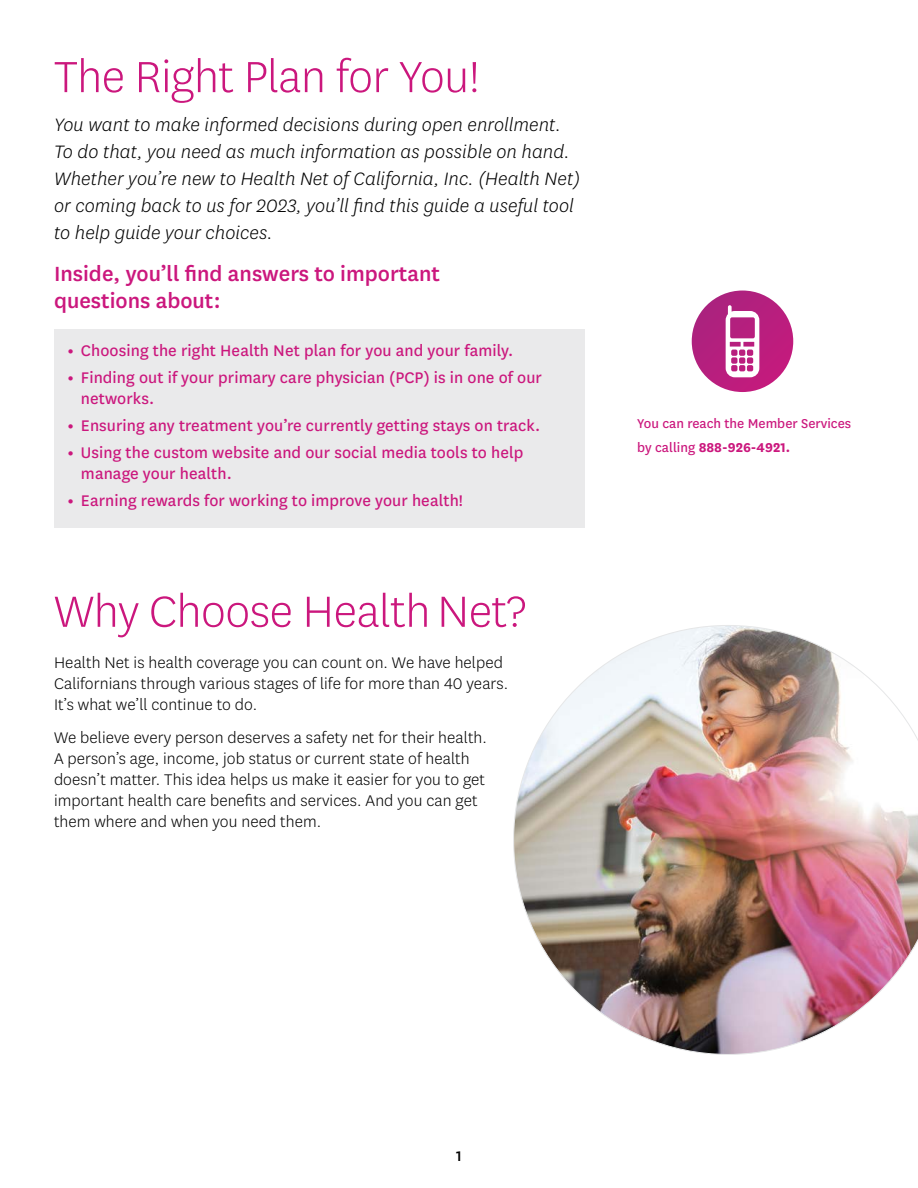
<style>
.page{position:relative;width:918px;height:1188px;background:#fff}
.page>*{position:absolute;margin:0;border:0;box-sizing:border-box;transform-origin:0 0}
.t1{font:300 51px "Centene Sans";letter-spacing:-.01em;color:#cb177d}
.t2{font:500 24px/27px "Centene Sans";color:#cb177d}
.t3{font:italic 300 21px/27px "Centene Sans";letter-spacing:.005em;color:#000}
.t4{font:300 18px/21px "Centene Sans";letter-spacing:.005em;color:#000}
.t5{font:18px/21px "Centene Sans";letter-spacing:.005em;color:#cb177d}
.t6{font:500 16.5px "Centene Sans";color:#000}
.t7{font:15px/24px "Centene Sans";color:#cb177d}
.s1{font-weight:700}
</style>
<div class="page">
<div style="left:54px;top:329px;width:531px;height:199px;background:#eaeaeb"></div>
<div style="left:692px;top:291px;width:101px;height:101px;background:linear-gradient(to right,#af237f,#c11d7e);border-radius:51px"></div>
<svg style="left:726px;top:305px;width:33px;height:72px"></svg>
<img style="left:513px;top:625px;width:405px;height:430px">
<h1 class="t1" style="left:54px;top:45px;width:428px">The Right Plan for You!</h1>
<p class="t3" style="left:54px;top:111px;width:528px">You want to make informed decisions during open enrollment.<br>To do that, you need as much information as possible on hand.<br>Whether you’re new to Health Net of California, Inc. (Health Net) or coming back to us for 2023, you’ll find this guide a useful tool to help guide your choices.</p>
<h2 class="t2" style="left:54px;top:259px;width:387px">Inside, you’ll find answers to important questions about:</h2>
<p class="t5" style="left:67px;top:339px;width:447px"><span class="s1">•</span> Choosing the right Health Net plan for you and your family.</p>
<p class="t5" style="left:81px;top:366px;width:463px;text-indent:-14px"><span class="s1">•</span> Finding out if your primary care physician (PCP) is in one of our networks.</p>
<p class="t5" style="left:67px;top:414px;width:474px"><span class="s1">•</span> Ensuring any treatment you’re currently getting stays on track.</p>
<p class="t5" style="left:81px;top:441px;width:444px;text-indent:-14px"><span class="s1">•</span> Using the custom website and our social media tools to help manage your health.</p>
<p class="t5" style="left:67px;top:489px;width:397px"><span class="s1">•</span> Earning rewards for working to improve your health!</p>
<h1 class="t1" style="left:54px;top:580px;width:474px">Why Choose Health Net?</h1>
<p class="t4" style="left:54px;top:652px;width:456px">Health Net is health coverage you can count on. We have helped<br>Californians through various stages of life for more than 40 years.<br>It’s what we’ll continue to do.</p>
<p class="t4" style="left:54px;top:727px;width:434px">We believe every person deserves a safety net for their health.<br>A person’s age, income, job status or current state of health doesn’t matter. This idea helps us make it easier for you to get important health care benefits and services. And you can get them where and when you need them.</p>
<p class="t7" style="left:637px;top:411px;width:216px">You can reach the Member Services by calling <span class="s1">888-926-4921.</span></p>
<p class="t6" style="left:456px;top:1145px;width:7px">1</p>
</div>
